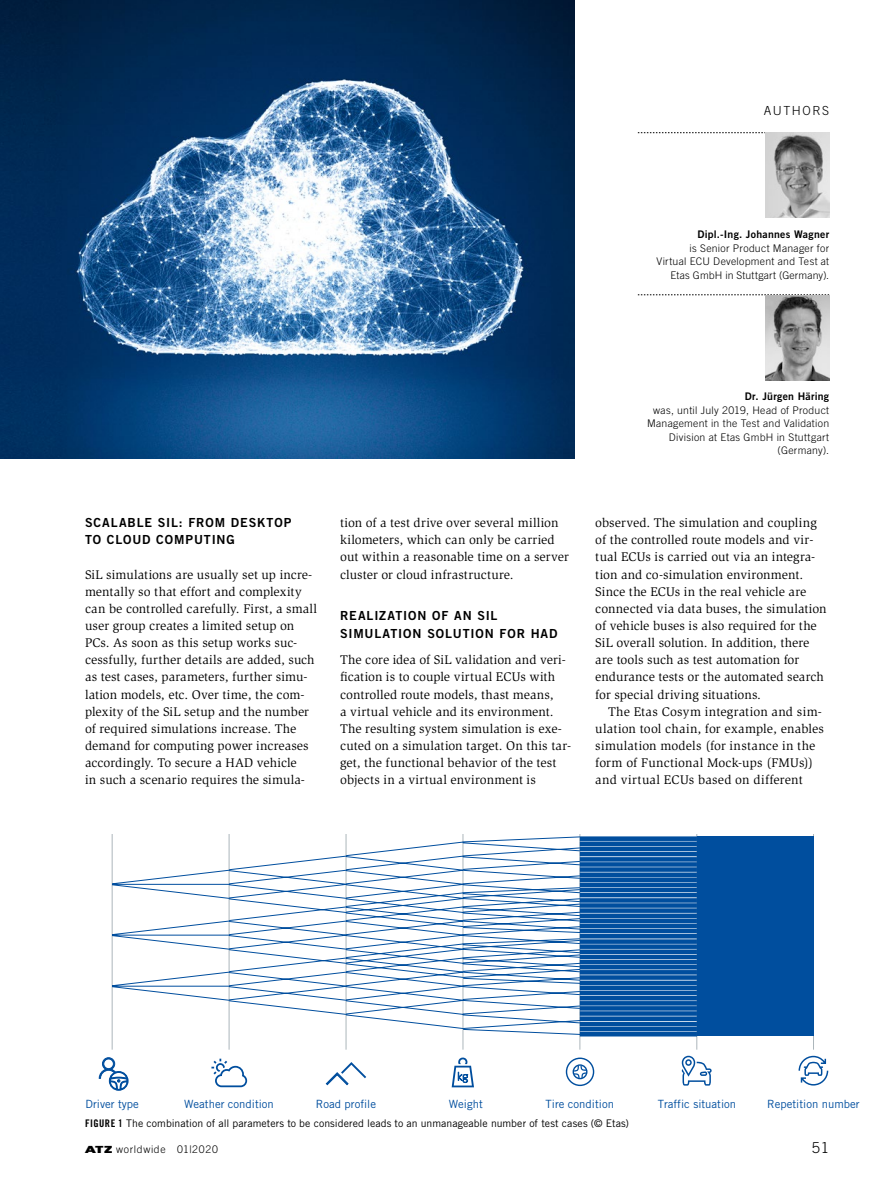
<style>
.page{position:relative;width:893px;height:1187px;background:#fff}
.page>*{position:absolute;margin:0;border:0;box-sizing:border-box;transform-origin:0 0}
.NoXML_Pagina{font:300 15px "Trade Gothic LT Std";color:#000}
.Para_x{font:12.9px/17.1px "Slimbach Std";letter-spacing:.005em;color:#000}
.Para_Indent{font:12.9px/17.1px "Slimbach Std";letter-spacing:.015em;color:#000}
.SectionHeading_1_x{font:12.45px/17.1px "Trade Gothic LT Std Bd 2";letter-spacing:.07em;color:#000}
.NoXML_Author_Heading{font:300 12.45px "Trade Gothic LT Std";color:#000}
.t1{font:11.4px "Trade Gothic LT Std";color:#004e9e}
.Biography_x{font:300 10.5px/13.5px "Trade Gothic LT Std";letter-spacing:.025em;color:#000;text-align:right}
.Image_Caption_x{font:10.5px "Trade Gothic LT Std";letter-spacing:.005em;color:#000}
.Author_Name{font:10.5px "Trade Gothic LT Std Bd 2";letter-spacing:.025em;color:#000}
.NoXML_Fußzeile{font:300 10.5px "Trade Gothic LT Std";letter-spacing:.06em;color:#000}
.s1{font-family:"The Sans";font-weight:900}
.s2{font-family:"Trade Gothic LT Std Bd Cn 20"}
</style>
<div class="page">
<img style="left:0;top:0;width:574px;height:458px">
<svg style="left:638px;top:132px;width:191px;height:1px"></svg>
<svg style="left:638px;top:294px;width:191px;height:1px"></svg>
<img style="left:765px;top:133px;width:64px;height:85px">
<img style="left:765px;top:295px;width:64px;height:85px">
<hr style="left:112px;top:834px;width:1px;height:215px;background:#acb6bb">
<hr style="left:229px;top:834px;width:1px;height:215px;background:#acb6bb">
<hr style="left:346px;top:834px;width:1px;height:215px;background:#acb6bb">
<hr style="left:462px;top:834px;width:1px;height:215px;background:#acb6bb">
<hr style="left:579px;top:834px;width:1px;height:215px;background:#acb6bb">
<hr style="left:696px;top:834px;width:1px;height:215px;background:#acb6bb">
<hr style="left:813px;top:834px;width:1px;height:215px;background:#acb6bb">
<svg style="left:111px;top:835px;width:470px;height:200px"></svg>
<svg style="left:580px;top:836px;width:117px;height:4px"></svg>
<div style="left:580px;top:877px;width:117px;height:5px;background:#004e9e"></div>
<div style="left:580px;top:918px;width:117px;height:5px;background:#004e9e"></div>
<div style="left:580px;top:959px;width:117px;height:5px;background:#004e9e"></div>
<svg style="left:580px;top:1000px;width:117px;height:5px"></svg>
<svg style="left:580px;top:857px;width:117px;height:4px"></svg>
<svg style="left:580px;top:898px;width:117px;height:4px"></svg>
<svg style="left:580px;top:939px;width:117px;height:4px"></svg>
<div style="left:580px;top:980px;width:117px;height:5px;background:#004e9e"></div>
<div style="left:580px;top:1021px;width:117px;height:5px;background:#004e9e"></div>
<div style="left:580px;top:841px;width:117px;height:5px;background:#004e9e"></div>
<div style="left:580px;top:882px;width:117px;height:5px;background:#004e9e"></div>
<div style="left:580px;top:923px;width:117px;height:5px;background:#004e9e"></div>
<div style="left:580px;top:964px;width:117px;height:5px;background:#004e9e"></div>
<svg style="left:580px;top:1006px;width:117px;height:4px"></svg>
<svg style="left:580px;top:862px;width:117px;height:4px"></svg>
<svg style="left:580px;top:903px;width:117px;height:4px"></svg>
<svg style="left:580px;top:944px;width:117px;height:4px"></svg>
<div style="left:580px;top:985px;width:117px;height:5px;background:#004e9e"></div>
<div style="left:580px;top:1026px;width:117px;height:5px;background:#004e9e"></div>
<div style="left:580px;top:846px;width:117px;height:5px;background:#004e9e"></div>
<div style="left:580px;top:887px;width:117px;height:5px;background:#004e9e"></div>
<div style="left:580px;top:928px;width:117px;height:5px;background:#004e9e"></div>
<svg style="left:580px;top:969px;width:117px;height:5px"></svg>
<svg style="left:580px;top:1011px;width:117px;height:4px"></svg>
<svg style="left:580px;top:867px;width:117px;height:4px"></svg>
<svg style="left:580px;top:908px;width:117px;height:4px"></svg>
<svg style="left:580px;top:949px;width:117px;height:4px"></svg>
<div style="left:580px;top:990px;width:117px;height:5px;background:#004e9e"></div>
<div style="left:580px;top:1031px;width:117px;height:5px;background:#004e9e"></div>
<div style="left:580px;top:851px;width:117px;height:5px;background:#004e9e"></div>
<div style="left:580px;top:892px;width:117px;height:5px;background:#004e9e"></div>
<div style="left:580px;top:933px;width:117px;height:5px;background:#004e9e"></div>
<svg style="left:580px;top:975px;width:117px;height:4px"></svg>
<svg style="left:580px;top:1016px;width:117px;height:4px"></svg>
<div style="left:580px;top:872px;width:117px;height:5px;background:#004e9e"></div>
<div style="left:580px;top:913px;width:117px;height:5px;background:#004e9e"></div>
<div style="left:580px;top:954px;width:117px;height:5px;background:#004e9e"></div>
<div style="left:580px;top:995px;width:117px;height:5px;background:#004e9e"></div>
<div style="left:697px;top:836px;width:116px;height:200px;background:#004e9e"></div>
<svg style="left:211px;top:1058px;width:36px;height:29px"></svg>
<svg style="left:798px;top:1055px;width:30px;height:30px"></svg>
<svg style="left:99px;top:1057px;width:30px;height:33px"></svg>
<svg style="left:682px;top:1055px;width:30px;height:30px"></svg>
<svg style="left:326px;top:1062px;width:40px;height:23px"></svg>
<svg style="left:566px;top:1057px;width:28px;height:28px"></svg>
<svg style="left:452px;top:1057px;width:22px;height:30px"></svg>
<p class="NoXML_Author_Heading" style="left:764px;top:104px;width:67px">AUTHORS</p>
<p class="Author_Name" style="left:697px;top:228px;width:133px">Dipl.-Ing. Johannes Wagner</p>
<p class="Biography_x" style="left:656px;top:241px;width:174px">is Senior Product Manager for<br>Virtual ECU Development and Test at<br>Etas GmbH in Stuttgart (Germany).</p>
<p class="SectionHeading_1_x" style="left:85px;top:514px;width:208px">SCALABLE SIL: FROM DESKTOP<br>TO CLOUD COMPUTING</p>
<p class="Para_x" style="left:85px;top:565px;width:234px">SiL simulations are usually set up incre&shy;mentally so that effort and complexity can be controlled carefully. First, a small user group creates a limited setup on PCs. As soon as this setup works suc&shy;cessfully, further details are added, such as test cases, parameters, further simu&shy;lation models, etc. Over time, the com&shy;plexity of the SiL setup and the number of required simulations increase. The demand for computing power increases accordingly. To secure a HAD vehicle<br>in such a scenario requires the simula-</p>
<p class="Para_x" style="left:340px;top:514px;width:230px">tion of a test drive over several million kilometers, which can only be carried out within a reasonable time on a server cluster or cloud infrastructure.</p>
<p class="SectionHeading_1_x" style="left:340px;top:607px;width:219px">REALIZATION OF AN SIL<br>SIMULATION SOLUTION FOR HAD</p>
<p class="Para_x" style="left:340px;top:651px;width:233px">The core idea of SiL validation and veri&shy;fication is to couple virtual ECUs with controlled route models, thast means,<br>a virtual vehicle and its environment.<br>The resulting system simulation is exe&shy;cuted on a simulation target. On this tar&shy;get, the functional behavior of the test objects in a virtual environment is</p>
<p class="Author_Name" style="left:745px;top:390px;width:86px">Dr. Jürgen Häring</p>
<p class="Biography_x" style="left:647px;top:403px;width:184px">was, until July 2019, Head of Product<br>Management in the Test and Validation<br>Division at Etas GmbH in Stuttgart (Germany).</p>
<p class="Para_x" style="left:595px;top:514px;width:233px">observed. The simulation and coupling of the controlled route models and vir&shy;tual ECUs is carried out via an integra&shy;tion and co-simulation environment.<br>Since the ECUs in the real vehicle are connected via data buses, the simulation of vehicle buses is also required for the SiL overall solution. In addition, there are tools such as test automation for endurance tests or the automated search for special driving situations.</p>
<p class="Para_Indent" style="left:595px;top:703px;width:230px;text-indent:13px">The Etas Cosym integration and sim&shy;ulation tool chain, for example, enables simulation models (for instance in the form of Functional Mock-ups (FMUs)) and virtual ECUs based on different</p>
<p class="t1" style="left:86px;top:1096px;width:55px">Driver type</p>
<p class="t1" style="left:184px;top:1096px;width:91px">Weather condition</p>
<p class="t1" style="left:316px;top:1096px;width:62px">Road profile</p>
<p class="t1" style="left:449px;top:1096px;width:36px">Weight</p>
<p class="t1" style="left:546px;top:1096px;width:70px">Tire condition</p>
<p class="t1" style="left:658px;top:1096px;width:80px">Traffic situation</p>
<p class="t1" style="left:767px;top:1096px;width:94px">Repetition number</p>
<p class="NoXML_Fußzeile" style="left:85px;top:1142px;width:134px"><span class="s1">ATZ</span> worldwide 01|2020</p>
<p class="NoXML_Pagina" style="left:812px;top:1138px;width:19px">51</p>
<p class="Image_Caption_x" style="left:85px;top:1117px;width:546px"><span class="s2">FIGURE 1</span> The combination of all parameters to be considered leads to an unmanageable number of test cases (© Etas)</p>
</div>
